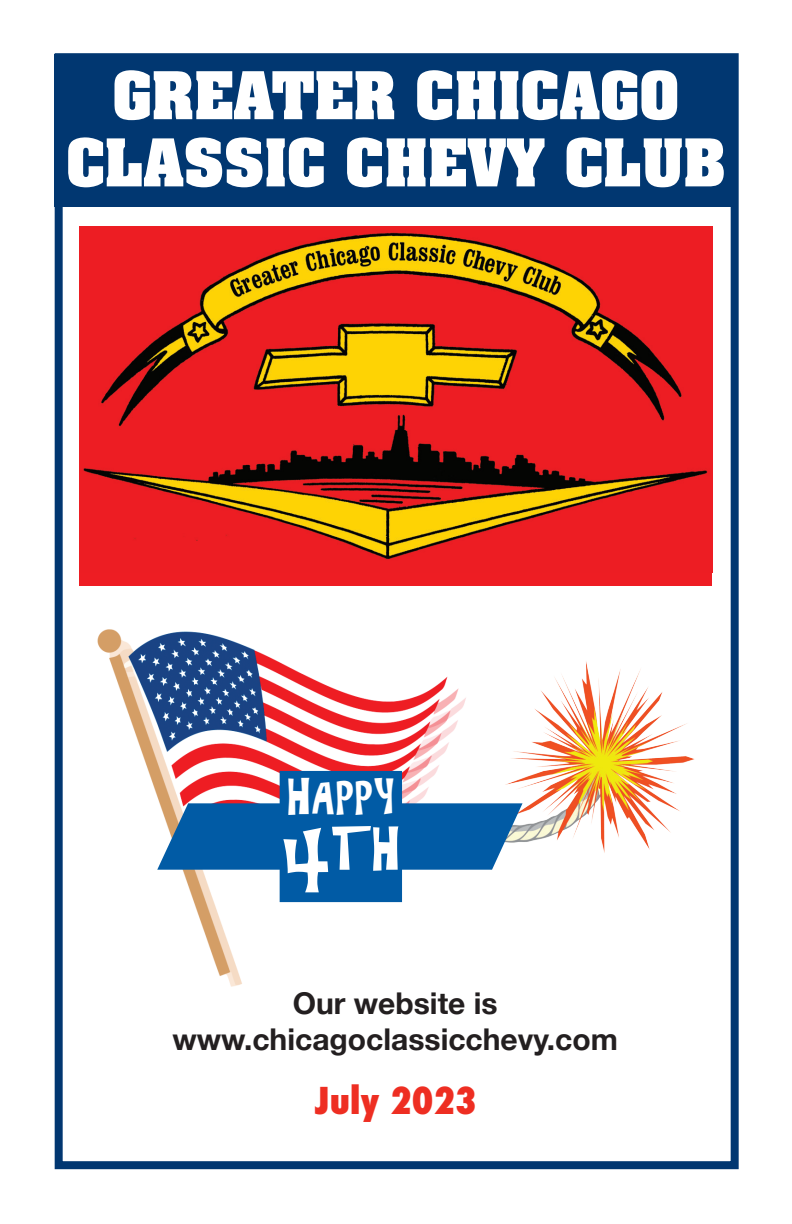
<style>
.page{position:relative;width:792px;height:1224px;background:#fff}
.page>*{position:absolute;margin:0;border:0;box-sizing:border-box;transform-origin:0 0}
.t1{font:700 56px/67.2px "Aachen Std";color:#fff;text-align:center}
.t2{font:55.2px "ARCHRISTY";color:#fff}
.t3{font:45.8px "ARCHRISTY";color:#fff}
.t4{font:800 condensed 36px "Futura";color:#ee2e22}
.t5{font:700 30px/36px "Helvetica Neue";color:#231f20;text-align:center}
.s1{font-size:94.6px}
</style>
<div class="page">
<img style="left:97px;top:629px;width:369px;height:358px">
<img style="left:511px;top:661px;width:184px;height:192px">
<svg style="left:157px;top:771px;width:366px;height:131px;fill:#015ba5"></svg>
<div style="left:55px;top:53px;width:684px;height:1116px;border:8px solid #013771"></div>
<div style="left:54px;top:54px;width:684px;height:153px;background:#013771"></div>
<div style="left:80px;top:226px;width:632px;height:360px;background:#ee1d23"></div>
<img style="left:83px;top:232px;width:625px;height:328px">
<h1 class="t1" style="left:66px;top:63px;width:661px">GREATER CHICAGO<br>CLASSIC CHEVY CLUB</h1>
<h3 class="t3" style="left:288px;top:770px;width:110px">HAPPY</h3>
<h2 class="t2" style="left:283px;top:816px;width:120px"><span class="s1">4</span>TH</h2>
<p class="t5" style="left:172px;top:986px;width:447px">Our website is www.chicagoclassicchevy.com</p>
<p class="t4" style="left:315px;top:1076px;width:163px">July 2023</p>
</div>
